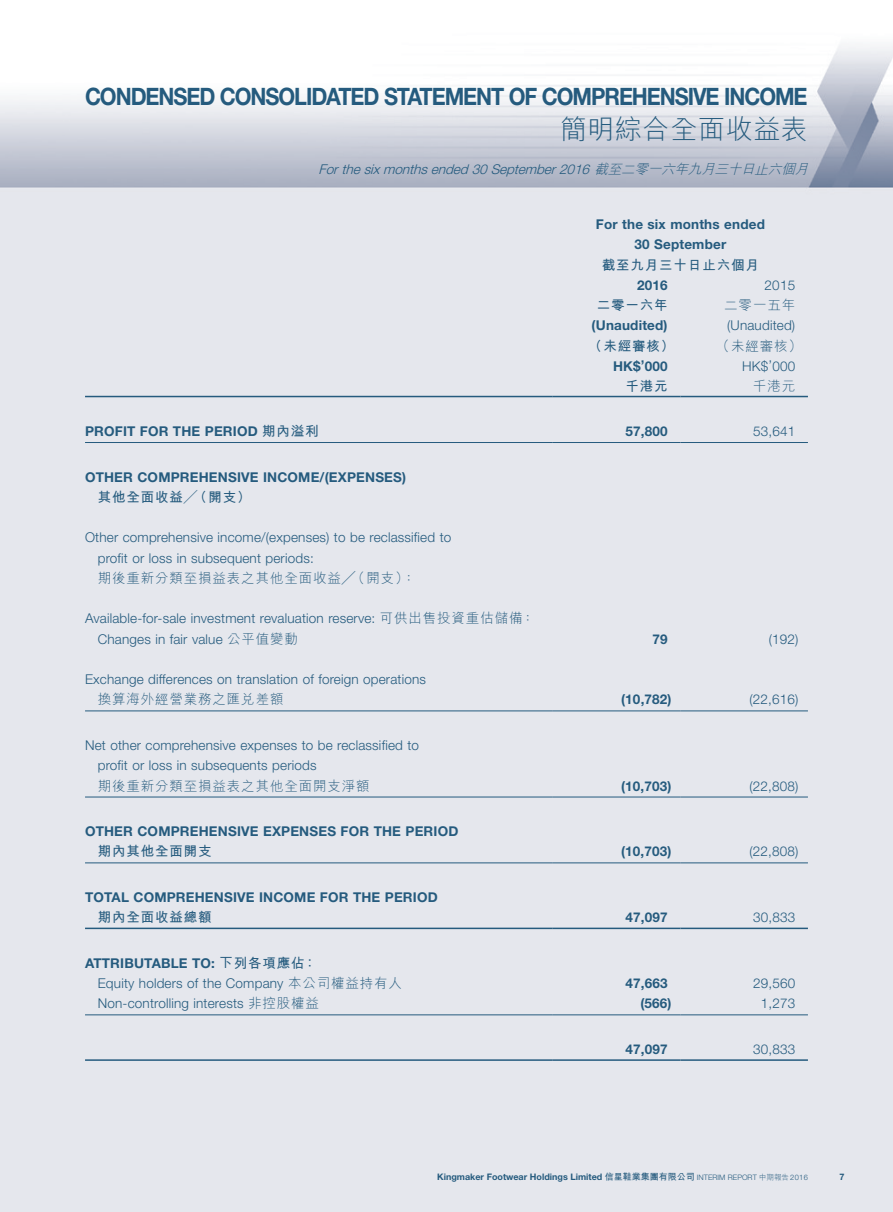
<style>
.page{position:relative;width:893px;height:1212px;background:#fff}
.page>*{position:absolute;margin:0;border:0;box-sizing:border-box;transform-origin:0 0}
.t1{font:300 27px "M Hei HK";letter-spacing:.025em;color:#255b7e}
.t2{font:700 24px "Helvetica Neue LT Std";letter-spacing:-.05em;color:#255b7e;scale:.9 1}
.Body_Text{font:300 13.5px/20.2px "Helvetica Neue LT Std";letter-spacing:.015em;color:#255b7e}
.Body_Text-2{font:700 13.5px/20.2px "Helvetica Neue LT Std";letter-spacing:.015em;color:#255b7e}
.t3{font:italic 300 13.5px "Helvetica Neue LT Std";color:#255b7e}
.Body_Text-3{font:700 13.5px "M Hei HK";letter-spacing:.065em;color:#255b7e}
.Body_Text-4{font:300 13.5px "M Hei HK";letter-spacing:.065em;color:#255b7e}
.t4{font:700 9px "Helvetica Neue LT Std";color:#255b7e}
.s1{font-family:"M Hei HK"}
.s2{font-weight:300;font-size:7.5px}
.s3{font-family:"M Hei HK";font-weight:300;font-size:7.5px}
</style>
<div class="page">
<img style="left:0;top:45px;width:893px;height:1167px">
<hr style="left:85px;top:396px;width:468px;height:1px;background:#255b7e">
<hr style="left:553px;top:396px;width:127px;height:1px;background:#255b7e">
<hr style="left:680px;top:396px;width:128px;height:1px;background:#255b7e">
<hr style="left:85px;top:442px;width:468px;height:1px;background:#255b7e">
<hr style="left:553px;top:442px;width:127px;height:1px;background:#255b7e">
<hr style="left:680px;top:442px;width:128px;height:1px;background:#255b7e">
<hr style="left:85px;top:710px;width:468px;height:1px;background:#255b7e">
<hr style="left:553px;top:710px;width:127px;height:1px;background:#255b7e">
<hr style="left:680px;top:710px;width:128px;height:1px;background:#255b7e">
<hr style="left:85px;top:797px;width:468px;height:1px;background:#255b7e">
<hr style="left:553px;top:797px;width:127px;height:1px;background:#255b7e">
<hr style="left:680px;top:797px;width:128px;height:1px;background:#255b7e">
<hr style="left:85px;top:862px;width:468px;height:1px;background:#255b7e">
<hr style="left:553px;top:862px;width:127px;height:1px;background:#255b7e">
<hr style="left:680px;top:862px;width:128px;height:1px;background:#255b7e">
<hr style="left:85px;top:927px;width:468px;height:2px;background:#255b7e">
<hr style="left:553px;top:927px;width:127px;height:2px;background:#255b7e">
<hr style="left:680px;top:927px;width:128px;height:2px;background:#255b7e">
<hr style="left:85px;top:1014px;width:468px;height:1px;background:#255b7e">
<hr style="left:553px;top:1014px;width:127px;height:1px;background:#255b7e">
<hr style="left:680px;top:1014px;width:128px;height:1px;background:#255b7e">
<hr style="left:85px;top:1059px;width:468px;height:2px;background:#255b7e">
<hr style="left:553px;top:1059px;width:127px;height:2px;background:#255b7e">
<hr style="left:680px;top:1059px;width:128px;height:2px;background:#255b7e">
<p class="t2" style="left:85px;top:81px;width:804px">CONDENSED CONSOLIDATED STATEMENT OF COMPREHENSIVE INCOME</p>
<p class="t1" style="left:560px;top:115px;width:249px">簡明綜合全面收益表</p>
<p class="t3" style="left:318px;top:161px;width:495px">For the six months ended 30 September 2016 <span class="s1">截至二零一六年九月三十日止六個月</span></p>
<p class="Body_Text-2" style="left:596px;top:214px;width:171px">For the six months ended</p>
<p class="Body_Text-2" style="left:634px;top:234px;width:93px">30 September</p>
<p class="Body_Text-3" style="left:602px;top:255px;width:159px">截至九月三十日止六個月</p>
<p class="Body_Text-2" style="left:637px;top:275px;width:32px">2016</p>
<p class="Body_Text" style="left:765px;top:275px;width:32px">2015</p>
<p class="Body_Text-3" style="left:597px;top:295px;width:72px">二零一六年</p>
<p class="Body_Text-4" style="left:724px;top:298px;width:72px">二零一五年</p>
<p class="Body_Text-2" style="left:592px;top:315px;width:78px">(Unaudited)</p>
<p class="Body_Text" style="left:727px;top:315px;width:70px">(Unaudited)</p>
<p class="Body_Text-3" style="left:588px;top:336px;width:87px">（未經審核）</p>
<p class="Body_Text-4" style="left:716px;top:339px;width:87px">（未經審核）</p>
<p class="Body_Text-2" style="left:613px;top:356px;width:56px">HK$’000</p>
<p class="Body_Text" style="left:742px;top:356px;width:55px">HK$’000</p>
<p class="Body_Text-3" style="left:625px;top:376px;width:44px">千港元</p>
<p class="Body_Text-4" style="left:753px;top:379px;width:44px">千港元</p>
<p class="Body_Text-2" style="left:85px;top:421px;width:235px">PROFIT FOR THE PERIOD <span class="s1">期內溢利</span></p>
<p class="Body_Text-2" style="left:625px;top:421px;width:44px">57,800</p>
<p class="Body_Text" style="left:753px;top:421px;width:44px">53,641</p>
<p class="Body_Text-2" style="left:98px;top:466px;width:310px;text-indent:-13px">OTHER COMPREHENSIVE INCOME/(EXPENSES)<span class="s1">其他全面收益╱（開支）</span></p>
<p class="Body_Text" style="left:98px;top:527px;width:355px;text-indent:-13px">Other comprehensive income/(expenses) to be reclassified to profit or loss in subsequent periods:<br><span class="s1">期後重新分類至損益表之其他全面收益╱（開支）：</span></p>
<p class="Body_Text" style="left:85px;top:608px;width:451px">Available-for-sale investment revaluation reserve: <span class="s1">可供出售投資重估儲備：</span></p>
<p class="Body_Text" style="left:98px;top:628px;width:202px">Changes in fair value <span class="s1">公平值變動</span></p>
<p class="Body_Text-2" style="left:652px;top:628px;width:17px">79</p>
<p class="Body_Text" style="left:769px;top:628px;width:31px">(192)</p>
<p class="Body_Text" style="left:98px;top:669px;width:330px;text-indent:-13px">Exchange differences on translation of foreign operations<span class="s1">換算海外經營業務之匯兌差額</span></p>
<p class="Body_Text-2" style="left:621px;top:689px;width:52px">(10,782)</p>
<p class="Body_Text" style="left:749px;top:689px;width:51px">(22,616)</p>
<p class="Body_Text" style="left:98px;top:735px;width:323px;text-indent:-13px">Net other comprehensive expenses to be reclassified to profit or loss in subsequents periods<br><span class="s1">期後重新分類至損益表之其他全面開支淨額</span></p>
<p class="Body_Text-2" style="left:98px;top:821px;width:362px;text-indent:-13px">OTHER COMPREHENSIVE EXPENSES FOR THE PERIOD<span class="s1">期內其他全面開支</span></p>
<p class="Body_Text-2" style="left:98px;top:887px;width:341px;text-indent:-13px">TOTAL COMPREHENSIVE INCOME FOR THE PERIOD<span class="s1">期內全面收益總額</span></p>
<p class="Body_Text-2" style="left:621px;top:775px;width:52px">(10,703)</p>
<p class="Body_Text" style="left:749px;top:775px;width:51px">(22,808)</p>
<p class="Body_Text-2" style="left:621px;top:841px;width:52px">(10,703)</p>
<p class="Body_Text" style="left:749px;top:841px;width:51px">(22,808)</p>
<p class="Body_Text-2" style="left:625px;top:907px;width:44px">47,097</p>
<p class="Body_Text" style="left:753px;top:907px;width:44px">30,833</p>
<p class="Body_Text-2" style="left:85px;top:953px;width:233px">ATTRIBUTABLE TO: <span class="s1">下列各項應佔：</span></p>
<p class="Body_Text" style="left:98px;top:973px;width:306px">Equity holders of the Company <span class="s1">本公司權益持有人</span></p>
<p class="Body_Text-2" style="left:625px;top:973px;width:44px">47,663</p>
<p class="Body_Text" style="left:753px;top:973px;width:44px">29,560</p>
<p class="Body_Text" style="left:98px;top:993px;width:223px">Non-controlling interests <span class="s1">非控股權益</span></p>
<p class="Body_Text-2" style="left:640px;top:993px;width:33px">(566)</p>
<p class="Body_Text" style="left:761px;top:993px;width:36px">1,273</p>
<p class="Body_Text-2" style="left:625px;top:1039px;width:44px">47,097</p>
<p class="Body_Text" style="left:753px;top:1039px;width:44px">30,833</p>
<p class="t4" style="left:437px;top:1171px;width:372px">Kingmaker Footwear Holdings Limited <span class="s1">信星鞋業集團有限公司</span> <span class="s2">INTERIM REPORT</span> <span class="s3">中期報告</span> <span class="s2">2016</span></p>
<p class="t4" style="left:839px;top:1171px;width:7px">7</p>
</div>
